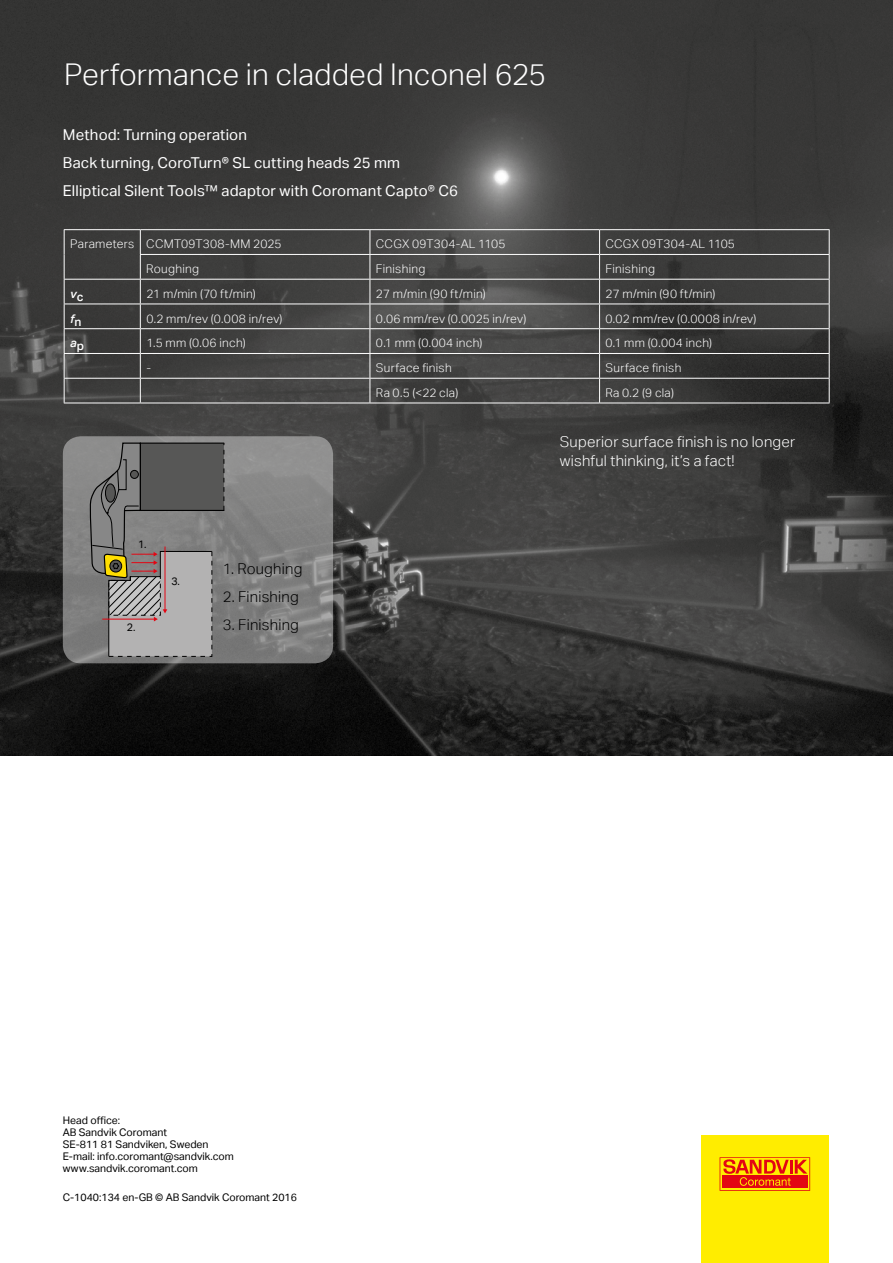
<style>
.page{position:relative;width:893px;height:1263px;background:#fff}
.page>*{position:absolute;margin:0;border:0;box-sizing:border-box;transform-origin:0 0}
.t1{font:300 30px "Aktiv Grotesk";color:#fff}
.t2{font:15px/28px "Aktiv Grotesk";letter-spacing:.015em;color:#fff}
.t3{font:300 15px/19.5px "Aktiv Grotesk";letter-spacing:.015em;color:#fff}
.t4{font:300 15px "Aktiv Grotesk";letter-spacing:.015em;color:#000}
.t5{font:300 12px "Aktiv Grotesk";letter-spacing:.025em;color:#fff}
.t6{font:italic 500 12px "Aktiv Grotesk";color:#fff}
.t7{font:10.8px "Aktiv Grotesk";color:#000}
.t8{font:10.5px/12px "Aktiv Grotesk";color:#000}
.s1{font-weight:300}
.s2{font-style:normal}
</style>
<div class="page">
<img style="left:0;top:0;width:893px;height:756px">
<svg style="left:63px;top:436px;width:270px;height:227px;background:#848483"></svg>
<div style="left:701px;top:1135px;width:128px;height:128px;background:#ffed00"></div>
<svg style="left:720px;top:1157px;width:90px;height:34px"></svg>
<div style="left:140px;top:443px;width:84px;height:68px;background:#575756;border:1px solid #000"></div>
<svg style="left:223px;top:443px;width:1px;height:67px"></svg>
<svg style="left:89px;top:442px;width:124px;height:219px"></svg>
<hr style="left:370px;top:229px;width:230px;height:1px;background:#fff">
<hr style="left:600px;top:229px;width:230px;height:1px;background:#fff">
<hr style="left:370px;top:254px;width:230px;height:1px;background:#fff">
<hr style="left:600px;top:254px;width:230px;height:1px;background:#fff">
<hr style="left:370px;top:279px;width:230px;height:1px;background:#fff">
<hr style="left:600px;top:279px;width:230px;height:1px;background:#fff">
<hr style="left:370px;top:304px;width:230px;height:1px;background:#fff">
<hr style="left:600px;top:304px;width:230px;height:1px;background:#fff">
<hr style="left:370px;top:328px;width:230px;height:1px;background:#fff">
<hr style="left:600px;top:328px;width:230px;height:1px;background:#fff">
<hr style="left:370px;top:353px;width:230px;height:1px;background:#fff">
<hr style="left:600px;top:353px;width:230px;height:1px;background:#fff">
<hr style="left:370px;top:378px;width:230px;height:1px;background:#fff">
<svg style="left:370px;top:230px;width:1px;height:173px"></svg>
<hr style="left:600px;top:378px;width:230px;height:1px;background:#fff">
<svg style="left:599px;top:230px;width:1px;height:173px"></svg>
<svg style="left:829px;top:230px;width:1px;height:173px"></svg>
<hr style="left:370px;top:403px;width:230px;height:1px;background:#fff">
<hr style="left:600px;top:403px;width:230px;height:1px;background:#fff">
<hr style="left:64px;top:229px;width:76px;height:1px;background:#fff">
<hr style="left:140px;top:229px;width:230px;height:1px;background:#fff">
<hr style="left:140px;top:254px;width:230px;height:1px;background:#fff">
<hr style="left:64px;top:279px;width:76px;height:1px;background:#fff">
<hr style="left:140px;top:279px;width:230px;height:1px;background:#fff">
<hr style="left:64px;top:304px;width:76px;height:1px;background:#fff">
<hr style="left:140px;top:304px;width:230px;height:1px;background:#fff">
<hr style="left:64px;top:328px;width:76px;height:1px;background:#fff">
<hr style="left:140px;top:328px;width:230px;height:1px;background:#fff">
<hr style="left:64px;top:353px;width:76px;height:1px;background:#fff">
<hr style="left:140px;top:353px;width:230px;height:1px;background:#fff">
<hr style="left:64px;top:378px;width:76px;height:1px;background:#fff">
<svg style="left:64px;top:230px;width:1px;height:173px"></svg>
<hr style="left:140px;top:378px;width:230px;height:1px;background:#fff">
<svg style="left:140px;top:230px;width:1px;height:173px"></svg>
<hr style="left:64px;top:403px;width:76px;height:1px;background:#fff">
<hr style="left:140px;top:403px;width:230px;height:1px;background:#fff">
<h1 class="t1" style="left:64px;top:57px;width:484px">Performance in cladded Inconel 625</h1>
<p class="t2" style="left:63px;top:120px;width:397px">Method: Turning operation<br>Back turning, CoroTurn® SL cutting heads 25 mm<br>Elliptical Silent Tools™ adaptor with Coromant Capto<span class="s1">®</span> C6</p>
<p class="t5" style="left:70px;top:237px;width:213px">Parameters CCMT09T308-MM 2025</p>
<p class="t5" style="left:376px;top:237px;width:131px">CCGX 09T304-AL 1105</p>
<p class="t5" style="left:606px;top:237px;width:131px">CCGX 09T304-AL 1105</p>
<p class="t5" style="left:146px;top:262px;width:54px">Roughing</p>
<p class="t5" style="left:376px;top:262px;width:51px">Finishing</p>
<p class="t5" style="left:606px;top:262px;width:51px">Finishing</p>
<p class="t6" style="left:70px;top:286px;width:15px">v<span class="s2">c</span></p>
<p class="t5" style="left:146px;top:287px;width:111px">21 m/min (70 ft/min)</p>
<p class="t5" style="left:376px;top:287px;width:111px">27 m/min (90 ft/min)</p>
<p class="t5" style="left:606px;top:287px;width:111px">27 m/min (90 ft/min)</p>
<p class="t6" style="left:70px;top:311px;width:13px">f<span class="s2">n</span></p>
<p class="t5" style="left:146px;top:312px;width:138px">0.2 mm/rev (0.008 in/rev)</p>
<p class="t5" style="left:376px;top:312px;width:152px">0.06 mm/rev (0.0025 in/rev)</p>
<p class="t5" style="left:606px;top:312px;width:152px">0.02 mm/rev (0.0008 in/rev)</p>
<p class="t6" style="left:70px;top:336px;width:15px">a<span class="s2">p</span></p>
<p class="t5" style="left:146px;top:336px;width:101px">1.5 mm (0.06 inch)</p>
<p class="t5" style="left:376px;top:336px;width:108px">0.1 mm (0.004 inch)</p>
<p class="t5" style="left:606px;top:336px;width:108px">0.1 mm (0.004 inch)</p>
<p class="t5" style="left:146px;top:361px;width:6px">-</p>
<p class="t5" style="left:376px;top:361px;width:77px">Surface finish</p>
<p class="t5" style="left:606px;top:361px;width:77px">Surface finish</p>
<p class="t5" style="left:376px;top:386px;width:84px">Ra 0.5 (&lt;22 cla)</p>
<p class="t5" style="left:606px;top:386px;width:70px">Ra 0.2 (9 cla)</p>
<p class="t7" style="left:138px;top:537px;width:10px">1.</p>
<p class="t7" style="left:127px;top:620px;width:10px">2.</p>
<p class="t7" style="left:171px;top:574px;width:10px">3.</p>
<p class="t4" style="left:223px;top:560px;width:81px">1. Roughing</p>
<p class="t4" style="left:223px;top:588px;width:77px">2. Finishing</p>
<p class="t4" style="left:223px;top:616px;width:78px">3. Finishing</p>
<p class="t8" style="left:63px;top:1114px;width:172px">Head office:<br>AB Sandvik Coromant<br>SE-811 81 Sandviken, Sweden<br>E-mail: info.coromant@sandvik.com www.sandvik.coromant.com</p>
<p class="t8" style="left:63px;top:1191px;width:236px">C-1040:134 en-GB © AB Sandvik Coromant 2016</p>
<p class="t3" style="left:560px;top:432px;width:237px">Superior surface finish is no longer wishful thinking, it’s a fact!</p>
</div>
